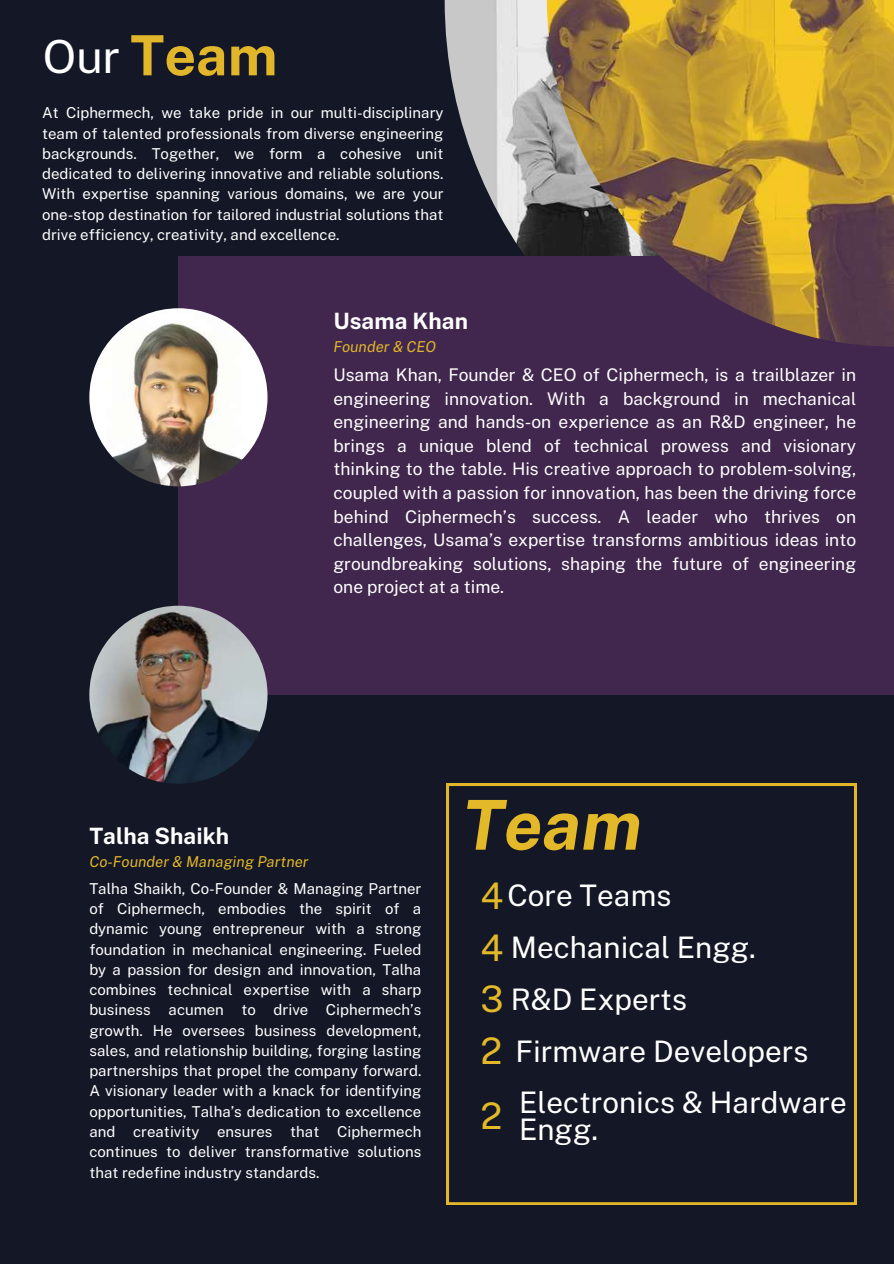
<style>
.page{position:relative;width:894px;height:1264px;background:#fff}
.page>*{position:absolute;margin:0;border:0;box-sizing:border-box;transform-origin:0 0}
.t1{font:italic 700 68.85px "Public Sans";color:#e4b929}
.t2{font:700 55.5px "Public Sans";color:#e1b62a}
.t3{font:36.6px "Public Sans";color:#e4b929}
.t4{font:29.7px "Public Sans";color:#fff}
.t5{font:700 22.5px "Public Sans";color:#fff}
.t6{font:17.4px/23.5px "Public Sans";color:#fff;text-align:justify}
.t7{font:15px/20.2px "Public Sans";color:#fff;text-align:justify}
.t8{font:italic 15px "Public Sans";color:#e1b62a}
.s1{font-weight:400;font-size:45.6px;color:#fff}
.s2{font-size:36.6px;color:#e4b929}
</style>
<div class="page">
<div style="left:0;top:0;width:893px;height:1263px;background:#131726"></div>
<img style="left:444px;top:0;width:102px;height:257px">
<div style="left:178px;top:257px;width:715px;height:437px;background:#41264e"></div>
<img style="left:546px;top:0;width:347px;height:346px">
<img style="left:89px;top:605px;width:178px;height:178px;border-radius:50%">
<img style="left:89px;top:308px;width:178px;height:178px;border-radius:50%">
<svg style="left:446px;top:783px;width:409px;height:421px"></svg>
<h2 class="t2" style="left:43px;top:23px;width:236px"><span class="s1">Our</span> Team</h2>
<p class="t7" style="left:42px;top:103px;width:403px">At Ciphermech, we take pride in our multi-disciplinary team of talented professionals from diverse engineering backgrounds. Together, we form a cohesive unit dedicated to delivering innovative and reliable solutions.<br>With expertise spanning various domains, we are your one-stop destination for tailored industrial solutions that drive efficiency, creativity, and excellence.</p>
<h3 class="t5" style="left:333px;top:307px;width:136px">Usama Khan</h3>
<p class="t8" style="left:333px;top:337px;width:104px">Founder &amp; CEO</p>
<p class="t6" style="left:333px;top:363px;width:524px">Usama Khan, Founder &amp; CEO of Ciphermech, is a trailblazer in engineering innovation. With a background in mechanical engineering and hands-on experience as an R&amp;D engineer, he brings a unique blend of technical prowess and visionary thinking to the table. His creative approach to problem-solving, coupled with a passion for innovation, has been the driving force behind Ciphermech’s success. A leader who thrives on challenges, Usama’s expertise transforms ambitious ideas into groundbreaking solutions, shaping the future of engineering one project at a time.</p>
<h3 class="t5" style="left:89px;top:822px;width:141px">Talha Shaikh</h3>
<p class="t8" style="left:89px;top:852px;width:221px">Co-Founder &amp; Managing Partner</p>
<p class="t7" style="left:89px;top:878px;width:333px">Talha Shaikh, Co-Founder &amp; Managing Partner of Ciphermech, embodies the spirit of a dynamic young entrepreneur with a strong foundation in mechanical engineering. Fueled by a passion for design and innovation, Talha combines technical expertise with a sharp business acumen to drive Ciphermech’s growth. He oversees business development, sales, and relationship building, forging lasting partnerships that propel the company forward.<br>A visionary leader with a knack for identifying opportunities, Talha’s dedication to excellence and creativity ensures that Ciphermech continues to deliver transformative solutions that redefine industry standards.</p>
<h1 class="t1" style="left:462px;top:784px;width:181px">Team</h1>
<h3 class="t4" style="left:480px;top:878px;width:192px"><span class="s2">4</span>Core Teams</h3>
<h3 class="t4" style="left:480px;top:929px;width:277px"><span class="s2">4</span> Mechanical Engg.</h3>
<h3 class="t4" style="left:480px;top:981px;width:208px"><span class="s2">3</span> R&amp;D Experts</h3>
<h3 class="t4" style="left:480px;top:1033px;width:329px"><span class="s2">2</span> Firmware Developers</h3>
<h3 class="t4" style="left:519px;top:1085px;width:329px">Electronics &amp; Hardware</h3>
<h3 class="t4" style="left:519px;top:1112px;width:80px">Engg.</h3>
<h3 class="t3" style="left:480px;top:1094px;width:23px">2</h3>
</div>
